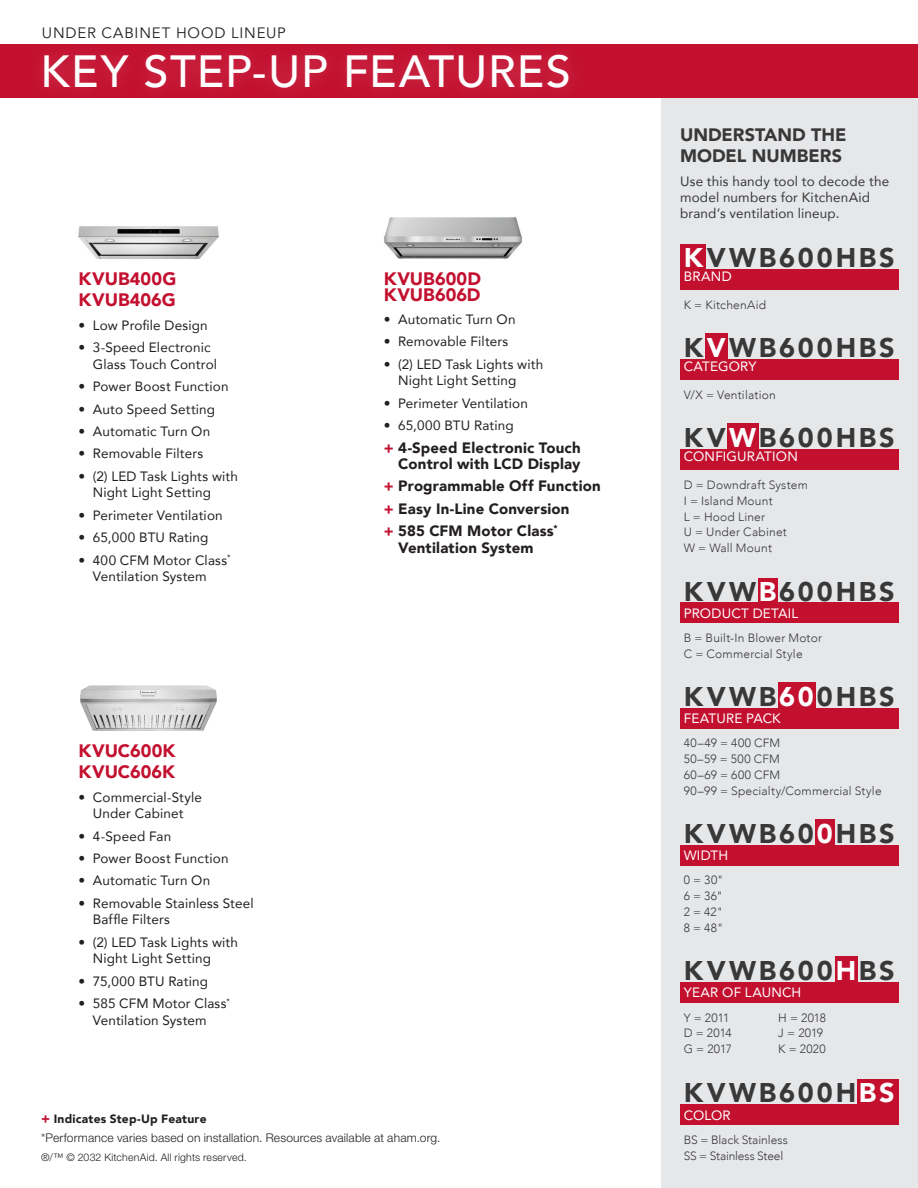
<style>
.page{position:relative;width:918px;height:1188px;background:#fff}
.page>*{position:absolute;margin:0;border:0;box-sizing:border-box;transform-origin:0 0}
.Page_header_White{font:500 45px "Avenir";letter-spacing:.025em;color:#fff}
.Model__s{font:900 27px "Avenir";letter-spacing:.105em;color:#383839}
.Subhead_gold_10pt{font:900 18px/21.6px "Avenir";color:#c3102f}
.Subheader_white_12pt{font:900 18px/21.6px "Avenir";color:#383839}
.bullets_black_8pt{font:900 18px/16.5px "Avenir";color:#c3102f}
.bullets_black_8pt-2{font:900 15px/16.5px "Avenir";letter-spacing:.01em;color:#231f20;text-align:right}
.Resources{font:15px "Avenir";letter-spacing:.055em;color:#231f20}
.bullets_black_8pt-3{font:13.5px/16.5px "Avenir";letter-spacing:.01em;color:#231f20}
.Body_copy_white_9pt{font:13.5px/16.2px "Avenir";letter-spacing:.01em;color:#383839}
.subhead_wp_grey_9pt{font:13.5px "Avenir";letter-spacing:.015em;color:#fff}
.body_copy_white_8pt{font:300 12px "Avenir";letter-spacing:.015em;color:#383839}
.bullets_black_8pt-4{font:300 12px "Helvetica Neue LT Std";letter-spacing:.015em;color:#231f20}
.bullets_black_8pt-5{font:900 12px "Avenir";letter-spacing:.02em;color:#231f20}
.body_copy_white_8pt-2{font:300 12px "Avenir";letter-spacing:-.005em;color:#383839}
.body_copy_white_8pt-3{font:300 12px "Avenir";letter-spacing:-.015em;color:#383839}
.Disclaimer_black_8pt{font:300 10.5px "Helvetica Neue LT Std";letter-spacing:.02em;color:#231f20}
.s1{color:#c3102f}
.s2{font-size:13.5px;color:#c3102f}
.s3{color:#fff}
</style>
<div class="page">
<div style="left:662px;top:96px;width:256px;height:1092px;background:#e6e7e9"></div>
<div style="left:680px;top:244px;width:25px;height:27px;background:#c3102f"></div>
<div style="left:680px;top:270px;width:219px;height:20px;background:#c3102f"></div>
<div style="left:759px;top:578px;width:19px;height:27px;background:#c3102f"></div>
<div style="left:680px;top:603px;width:219px;height:20px;background:#c3102f"></div>
<div style="left:705px;top:333px;width:23px;height:27px;background:#c3102f"></div>
<div style="left:680px;top:360px;width:219px;height:20px;background:#c3102f"></div>
<div style="left:835px;top:956px;width:23px;height:27px;background:#c3102f"></div>
<div style="left:680px;top:982px;width:219px;height:21px;background:#c3102f"></div>
<div style="left:727px;top:423px;width:32px;height:27px;background:#c3102f"></div>
<div style="left:680px;top:450px;width:219px;height:20px;background:#c3102f"></div>
<div style="left:778px;top:682px;width:38px;height:27px;background:#c3102f"></div>
<div style="left:680px;top:708px;width:219px;height:21px;background:#c3102f"></div>
<div style="left:815px;top:819px;width:20px;height:37px;background:#c3102f"></div>
<div style="left:680px;top:845px;width:219px;height:21px;background:#c3102f"></div>
<div style="left:858px;top:1079px;width:41px;height:26px;background:#c3102f"></div>
<div style="left:680px;top:1105px;width:219px;height:20px;background:#c3102f"></div>
<img style="left:78px;top:226px;width:141px;height:33px">
<img style="left:384px;top:217px;width:138px;height:42px">
<img style="left:80px;top:685px;width:137px;height:46px">
<div style="left:0;top:44px;width:918px;height:54px;background:#c3102f"></div>
<div style="left:29px;top:38px;width:556px;height:67px;background:#fff;opacity:.2"></div>
<p class="Resources" style="left:42px;top:24px;width:245px">UNDER CABINET HOOD LINEUP</p>
<p class="Page_header_White" style="left:40px;top:32px;width:532px">KEY STEP-UP FEATURES</p>
<p class="Subhead_gold_10pt" style="left:79px;top:267px;width:99px">KVUB400G<br>KVUB406G</p>
<p class="bullets_black_8pt-3" style="left:79px;top:316px;width:131px">• Low Profile Design</p>
<p class="bullets_black_8pt-3" style="left:93px;top:339px;width:126px;text-indent:-14px">• 3-Speed Electronic<br>Glass Touch Control</p>
<p class="bullets_black_8pt-3" style="left:79px;top:378px;width:151px">• Power Boost Function</p>
<p class="bullets_black_8pt-3" style="left:79px;top:400px;width:138px">• Auto Speed Setting</p>
<p class="bullets_black_8pt-3" style="left:79px;top:423px;width:133px">• Automatic Turn On</p>
<p class="bullets_black_8pt-3" style="left:79px;top:445px;width:126px">• Removable Filters</p>
<p class="bullets_black_8pt-3" style="left:93px;top:468px;width:147px;text-indent:-14px">• (2) LED Task Lights with<br>Night Light Setting</p>
<p class="bullets_black_8pt-3" style="left:79px;top:506px;width:146px">• Perimeter Ventilation</p>
<p class="bullets_black_8pt-3" style="left:79px;top:529px;width:131px">• 65,000 BTU Rating</p>
<p class="bullets_black_8pt-3" style="left:93px;top:551px;width:139px;text-indent:-14px">• 400 CFM Motor Class<sup>*<br></sup>Ventilation System</p>
<p class="Subhead_gold_10pt" style="left:79px;top:739px;width:98px">KVUC600K<br>KVUC606K</p>
<p class="bullets_black_8pt-3" style="left:79px;top:788px;width:125px;text-align:center">• Commercial-Style<br>Under Cabinet</p>
<p class="bullets_black_8pt-3" style="left:79px;top:827px;width:94px">• 4-Speed Fan</p>
<p class="bullets_black_8pt-3" style="left:79px;top:850px;width:151px">• Power Boost Function</p>
<p class="bullets_black_8pt-3" style="left:79px;top:872px;width:133px">• Automatic Turn On</p>
<p class="bullets_black_8pt-3" style="left:93px;top:895px;width:162px;text-indent:-14px">• Removable Stainless Steel<br>Baffle Filters</p>
<p class="bullets_black_8pt-3" style="left:93px;top:933px;width:147px;text-indent:-14px">• (2) LED Task Lights with<br>Night Light Setting</p>
<p class="bullets_black_8pt-3" style="left:79px;top:972px;width:131px">• 75,000 BTU Rating</p>
<p class="bullets_black_8pt-3" style="left:93px;top:995px;width:139px;text-indent:-14px">• 585 CFM Motor Class<sup>*<br></sup>Ventilation System</p>
<p class="bullets_black_8pt" style="left:384px;top:270px;width:99px">KVUB600D<br>KVUB606D</p>
<p class="bullets_black_8pt-3" style="left:384px;top:310px;width:133px">• Automatic Turn On</p>
<p class="bullets_black_8pt-3" style="left:384px;top:333px;width:126px">• Removable Filters</p>
<p class="bullets_black_8pt-3" style="left:398px;top:355px;width:147px;text-indent:-14px">• (2) LED Task Lights with<br>Night Light Setting</p>
<p class="bullets_black_8pt-3" style="left:384px;top:394px;width:146px">• Perimeter Ventilation</p>
<p class="bullets_black_8pt-3" style="left:384px;top:417px;width:131px">• 65,000 BTU Rating</p>
<p class="bullets_black_8pt-2" style="left:384px;top:439px;width:198px"><span class="s1">+</span> 4-Speed Electronic Touch<br>Control with LCD Display</p>
<p class="bullets_black_8pt-2" style="left:384px;top:478px;width:218px"><span class="s1">+</span> Programmable Off Function</p>
<p class="bullets_black_8pt-2" style="left:384px;top:500px;width:187px"><span class="s1">+</span> Easy In-Line Conversion</p>
<p class="bullets_black_8pt-2" style="left:398px;top:522px;width:161px;text-align:left;text-indent:-14px"><span class="s1">+</span> 585 CFM Motor Class<sup>*<br></sup>Ventilation System</p>
<p class="bullets_black_8pt-5" style="left:41px;top:1109px;width:167px"><span class="s2">+</span> Indicates Step-Up Feature</p>
<p class="bullets_black_8pt-4" style="left:41px;top:1131px;width:401px">*Performance varies based on installation. Resources available at aham.org.</p>
<p class="Disclaimer_black_8pt" style="left:41px;top:1151px;width:207px">®/™ © 2032 KitchenAid. All rights reserved.</p>
<p class="Subheader_white_12pt" style="left:680px;top:123px;width:168px">UNDERSTAND THE<br>MODEL NUMBERS</p>
<p class="Body_copy_white_9pt" style="left:680px;top:173px;width:211px">Use this handy tool to decode the model numbers for KitchenAid brand’s ventilation lineup.</p>
<p class="Model__s" style="left:684px;top:234px;width:212px"><span class="s3">K</span>VWB600HBS</p>
<p class="subhead_wp_grey_9pt" style="left:684px;top:265px;width:49px">BRAND</p>
<p class="body_copy_white_8pt" style="left:684px;top:297px;width:84px">K = KitchenAid</p>
<p class="Model__s" style="left:684px;top:325px;width:212px">K<span class="s3">V</span>WB600HBS</p>
<p class="subhead_wp_grey_9pt" style="left:684px;top:356px;width:74px">CATEGORY</p>
<p class="body_copy_white_8pt" style="left:684px;top:387px;width:93px">V/X = Ventilation</p>
<p class="Model__s" style="left:684px;top:415px;width:212px">KV<span class="s3">W</span>B600HBS</p>
<p class="subhead_wp_grey_9pt" style="left:684px;top:446px;width:116px">CONFIGURATION</p>
<p class="body_copy_white_8pt" style="left:684px;top:478px;width:126px">D = Downdraft System</p>
<p class="body_copy_white_8pt" style="left:684px;top:494px;width:90px">I = Island Mount</p>
<p class="body_copy_white_8pt" style="left:684px;top:509px;width:83px">L = Hood Liner</p>
<p class="body_copy_white_8pt" style="left:684px;top:525px;width:105px">U = Under Cabinet</p>
<p class="body_copy_white_8pt" style="left:684px;top:541px;width:90px">W = Wall Mount</p>
<p class="Model__s" style="left:684px;top:568px;width:212px">KVW<span class="s3">B</span>600HBS</p>
<p class="subhead_wp_grey_9pt" style="left:684px;top:602px;width:116px">PRODUCT DETAIL</p>
<p class="body_copy_white_8pt" style="left:684px;top:631px;width:140px">B = Built-In Blower Motor</p>
<p class="body_copy_white_8pt" style="left:684px;top:646px;width:120px">C = Commercial Style</p>
<p class="Model__s" style="left:684px;top:674px;width:212px">KVWB<span class="s3">60</span>0HBS</p>
<p class="subhead_wp_grey_9pt" style="left:684px;top:708px;width:99px">FEATURE PACK</p>
<p class="body_copy_white_8pt" style="left:684px;top:736px;width:98px">40–49 = 400 CFM</p>
<p class="body_copy_white_8pt" style="left:684px;top:752px;width:97px">50–59 = 500 CFM</p>
<p class="body_copy_white_8pt" style="left:684px;top:768px;width:98px">60–69 = 600 CFM</p>
<p class="body_copy_white_8pt" style="left:684px;top:783px;width:199px">90–99 = Specialty/Commercial Style</p>
<p class="Model__s" style="left:684px;top:811px;width:212px">KVWB60<span class="s3">0</span>HBS</p>
<p class="subhead_wp_grey_9pt" style="left:684px;top:845px;width:46px">WIDTH</p>
<p class="body_copy_white_8pt" style="left:684px;top:873px;width:41px">0 = 30"</p>
<p class="body_copy_white_8pt" style="left:684px;top:889px;width:40px">6 = 36"</p>
<p class="body_copy_white_8pt" style="left:684px;top:905px;width:41px">2 = 42"</p>
<p class="body_copy_white_8pt" style="left:684px;top:920px;width:41px">8 = 48"</p>
<p class="Model__s" style="left:684px;top:948px;width:212px">KVWB600<span class="s3">H</span>BS</p>
<p class="subhead_wp_grey_9pt" style="left:684px;top:982px;width:119px">YEAR OF LAUNCH</p>
<p class="body_copy_white_8pt" style="left:684px;top:1010px;width:47px">Y = 2011</p>
<p class="body_copy_white_8pt" style="left:684px;top:1026px;width:49px">D = 2014</p>
<p class="body_copy_white_8pt" style="left:684px;top:1042px;width:50px">G = 2017</p>
<p class="body_copy_white_8pt" style="left:778px;top:1010px;width:49px">H = 2018</p>
<p class="body_copy_white_8pt" style="left:778px;top:1026px;width:46px">J = 2019</p>
<p class="body_copy_white_8pt" style="left:778px;top:1042px;width:49px">K = 2020</p>
<p class="Model__s" style="left:684px;top:1070px;width:212px">KVWB600H<span class="s3">BS</span></p>
<p class="subhead_wp_grey_9pt" style="left:684px;top:1104px;width:49px">COLOR</p>
<p class="body_copy_white_8pt-2" style="left:684px;top:1133px;width:106px">BS = Black Stainless</p>
<p class="body_copy_white_8pt-3" style="left:684px;top:1149px;width:101px">SS = Stainless Steel</p>
</div>
